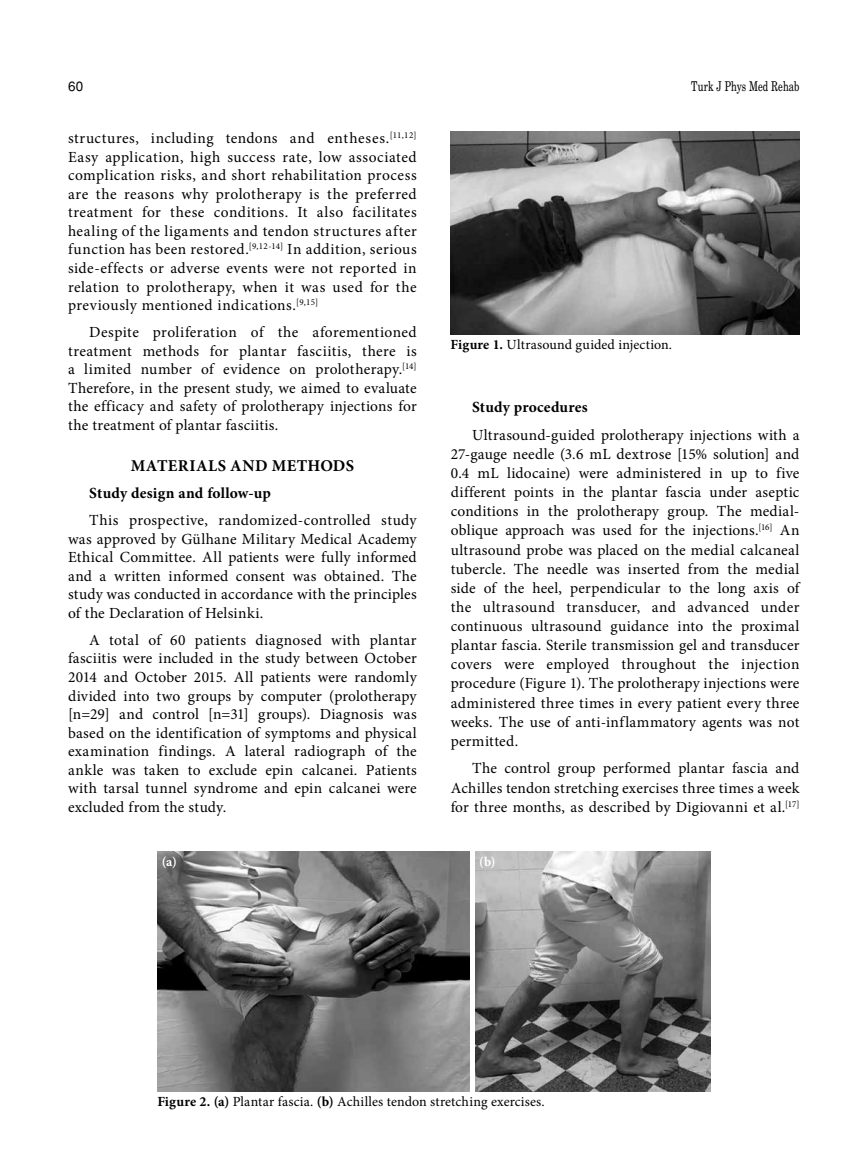
<style>
.page{position:relative;width:859px;height:1170px;background:#fff}
.page>*{position:absolute;margin:0;border:0;box-sizing:border-box;transform-origin:0 0}
.t1{font:700 16.5px "Minion Pro";letter-spacing:.025em;color:#000}
.t2{font:15.45px/18.6px "Minion Pro";letter-spacing:.02em;color:#000;text-align:justify}
.t3{font:700 15.45px "Minion Pro";letter-spacing:.01em;color:#000}
.t4{font:13.95px "Minion Pro";letter-spacing:.01em;color:#000}
.t5{font:13.5px "Madison Tr";letter-spacing:.005em;color:#000}
.t6{font:700 13.5px "Minion Pro";color:#fff}
.t7{font:13.5px "Helvetica Normal Tr";color:#000}
.s1{font-weight:700}
</style>
<div class="page">
<img style="left:451px;top:132px;width:348px;height:202px">
<img style="left:157px;top:851px;width:553px;height:240px">
<div style="left:470px;top:850px;width:5px;height:243px;background:#fff"></div>
<p class="t7" style="left:68px;top:78px;width:17px">60</p>
<p class="t5" style="left:691px;top:78px;width:110px">Turk J Phys Med Rehab</p>
<p class="t2" style="left:68px;top:129px;width:350px">structures, including tendons and entheses.<sup>[11,12] </sup>Easy application, high success rate, low associated complication risks, and short rehabilitation process are the reasons why prolotherapy is the preferred treatment for these conditions. It also facilitates healing of the ligaments and tendon structures after function has been restored.<sup>[9,12-14]</sup> In addition, serious side-effects or adverse events were not reported in relation to prolotherapy, when it was used for the previously mentioned indications.<sup>[9,15]</sup></p>
<p class="t2" style="left:68px;top:323px;width:350px;text-indent:21px">Despite proliferation of the aforementioned treatment methods for plantar fasciitis, there is a limited number of evidence on prolotherapy.<sup>[14] </sup>Therefore, in the present study, we aimed to evaluate the efficacy and safety of prolotherapy injections for the treatment of plantar fasciitis.</p>
<p class="t1" style="left:131px;top:454px;width:225px">MATERIALS AND METHODS</p>
<p class="t3" style="left:89px;top:482px;width:183px">Study design and follow-up</p>
<p class="t2" style="left:68px;top:511px;width:350px;text-indent:21px">This prospective, randomized-controlled study was approved by Gülhane Military Medical Academy Ethical Committee. All patients were fully informed and a written informed consent was obtained. The study was conducted in accordance with the principles of the Declaration of Helsinki.</p>
<p class="t2" style="left:68px;top:630px;width:350px;text-indent:21px">A total of 60 patients diagnosed with plantar fasciitis were included in the study between October 2014 and October 2015. All patients were randomly divided into two groups by computer (prolotherapy [n=29] and control [n=31] groups). Diagnosis was based on the identification of symptoms and physical examination findings. A lateral radiograph of the ankle was taken to exclude epin calcanei. Patients with tarsal tunnel syndrome and epin calcanei were excluded from the study.</p>
<p class="t4" style="left:451px;top:335px;width:223px"><span class="s1">Figure 1.</span> Ultrasound guided injection.</p>
<p class="t3" style="left:472px;top:396px;width:117px">Study procedures</p>
<p class="t2" style="left:451px;top:425px;width:350px;line-height:19px;text-indent:21px">Ultrasound-guided prolotherapy injections with a 27-gauge needle (3.6 mL dextrose [15% solution] and 0.4 mL lidocaine) were administered in up to five different points in the plantar fascia under aseptic conditions in the prolotherapy group. The medial&shy;oblique approach was used for the injections.<sup>[16]</sup> An ultrasound probe was placed on the medial calcaneal tubercle. The needle was inserted from the medial side of the heel, perpendicular to the long axis of the ultrasound transducer, and advanced under continuous ultrasound guidance into the proximal plantar fascia. Sterile transmission gel and transducer covers were employed throughout the injection procedure (Figure 1). The prolotherapy injections were administered three times in every patient every three weeks. The use of anti-inflammatory agents was not permitted.</p>
<p class="t2" style="left:451px;top:759px;width:350px;line-height:19px;text-indent:21px">The control group performed plantar fascia and Achilles tendon stretching exercises three times a week for three months, as described by Digiovanni et al.<sup>[17]</sup></p>
<p class="t6" style="left:162px;top:852px;width:16px">(a)</p>
<p class="t6" style="left:479px;top:852px;width:18px">(b)</p>
<p class="t4" style="left:157px;top:1091px;width:389px"><span class="s1">Figure 2. (a)</span> Plantar fascia. <span class="s1">(b)</span> Achilles tendon stretching exercises.</p>
</div>
